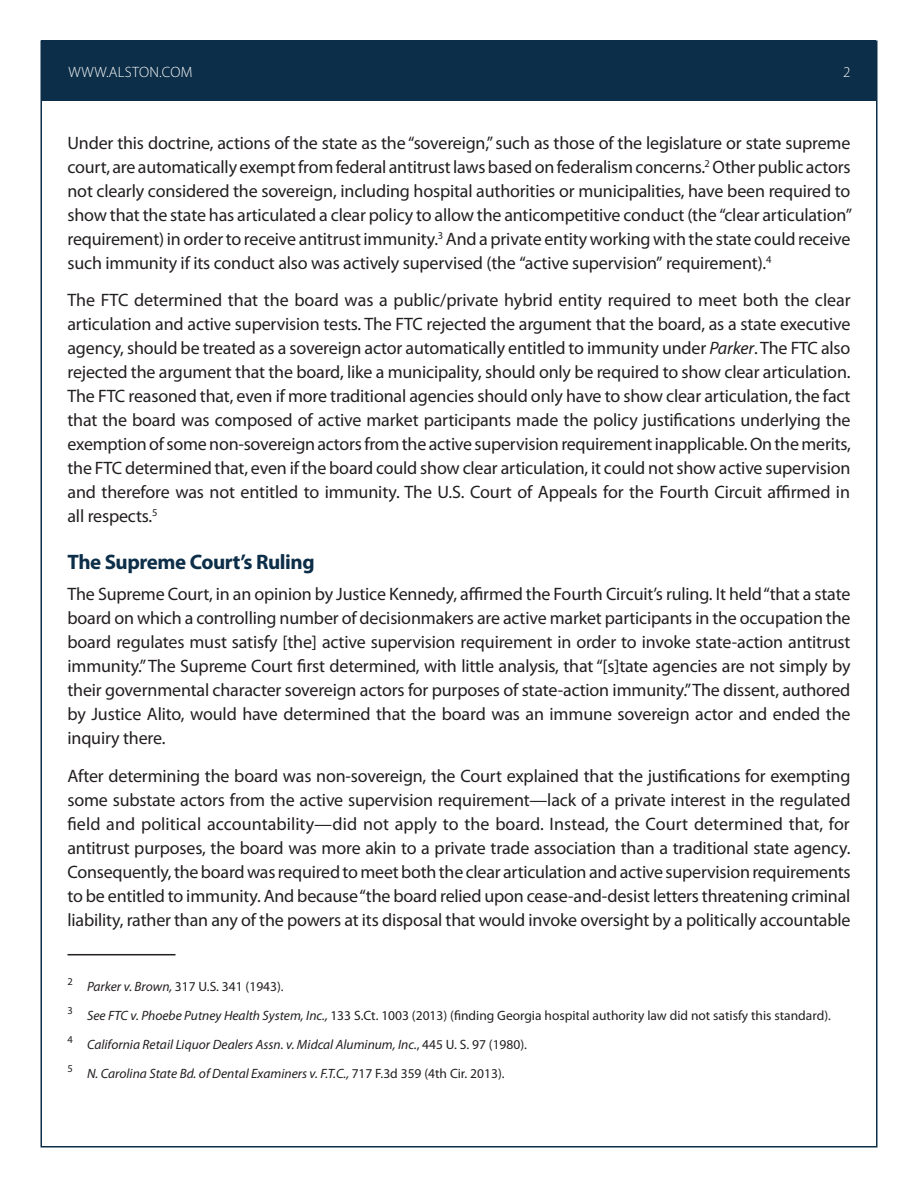
<style>
.page{position:relative;width:918px;height:1188px;background:#fff}
.page>*{position:absolute;margin:0;border:0;box-sizing:border-box;transform-origin:0 0}
.Head{font:700 21px "Myriad Pro";letter-spacing:-.02em;color:#0c2e48}
.Body_Text{font:18px/24px "Myriad Pro";letter-spacing:-.01em;color:#231f20;text-align:justify}
.Paragraph_Style_1{font:300 15px "Myriad Pro";letter-spacing:.02em;color:#fff}
.Footnote{font:13.5px "Myriad Pro";color:#231f20}
.Footnote-2{font:italic 13.5px "Myriad Pro";color:#231f20}
.s1{font-style:italic}
.s2{font-style:normal}
</style>
<div class="page">
<div style="left:42px;top:40px;width:834px;height:61px;background:#0c2e48"></div>
<hr style="left:68px;top:954px;width:108px;height:1px;background:#231f20">
<p class="Paragraph_Style_1" style="left:68px;top:63px;width:126px">WWW.ALSTON.COM</p>
<p class="Paragraph_Style_1" style="left:843px;top:63px;width:9px">2</p>
<p class="Body_Text" style="left:68px;top:130px;width:786px">Under this doctrine, actions of the state as the “sovereign,” such as those of the legislature or state supreme court, are automatically exempt from federal antitrust laws based on federalism concerns.<sup>2</sup> Other public actors not clearly considered the sovereign, including hospital authorities or municipalities, have been required to show that the state has articulated a clear policy to allow the anticompetitive conduct (the “clear articulation” requirement) in order to receive antitrust immunity.<sup>3</sup> And a private entity working with the state could receive such immunity if its conduct also was actively supervised (the “active supervision” requirement).<sup>4</sup></p>
<p class="Body_Text" style="left:68px;top:288px;width:785px">The FTC determined that the board was a public/private hybrid entity required to meet both the clear articulation and active supervision tests. The FTC rejected the argument that the board, as a state executive agency, should be treated as a sovereign actor automatically entitled to immunity under <span class="s1">Parker</span>. The FTC also rejected the argument that the board, like a municipality, should only be required to show clear articulation.<br>The FTC reasoned that, even if more traditional agencies should only have to show clear articulation, the fact that the board was composed of active market participants made the policy justifications underlying the exemption of some non-sovereign actors from the active supervision requirement inapplicable. On the merits, the FTC determined that, even if the board could show clear articulation, it could not show active supervision and therefore was not entitled to immunity. The U.S. Court of Appeals for the Fourth Circuit affirmed in all respects.<sup>5</sup></p>
<p class="Head" style="left:68px;top:548px;width:249px">The Supreme Court’s Ruling</p>
<p class="Body_Text" style="left:68px;top:582px;width:785px">The Supreme Court, in an opinion by Justice Kennedy, affirmed the Fourth Circuit’s ruling. It held “that a state board on which a controlling number of decisionmakers are active market participants in the occupation the board regulates must satisfy [the] active supervision requirement in order to invoke state-action antitrust immunity.” The Supreme Court first determined, with little analysis, that “[s]tate agencies are not simply by their governmental character sovereign actors for purposes of state-action immunity.” The dissent, authored by Justice Alito, would have determined that the board was an immune sovereign actor and ended the inquiry there.</p>
<p class="Body_Text" style="left:68px;top:763px;width:785px">After determining the board was non-sovereign, the Court explained that the justifications for exempting some substate actors from the active supervision requirement—lack of a private interest in the regulated field and political accountability—did not apply to the board. Instead, the Court determined that, for antitrust purposes, the board was more akin to a private trade association than a traditional state agency.<br>Consequently, the board was required to meet both the clear articulation and active supervision requirements to be entitled to immunity. And because “the board relied upon cease-and-desist letters threatening criminal liability, rather than any of the powers at its disposal that would invoke oversight by a politically accountable</p>
<p class="Footnote" style="left:68px;top:978px;width:218px"><sup>2</sup> <span class="s1">Parker v. Brown,</span> 317 U.S. 341 (1943).</p>
<p class="Footnote" style="left:68px;top:1007px;width:765px"><sup>3</sup> <span class="s1">See FTC v. Phoebe Putney Health System, Inc.,</span> 133 S.Ct. 1003 (2013) (finding Georgia hospital authority law did not satisfy this standard).</p>
<p class="Footnote-2" style="left:68px;top:1036px;width:461px"><sup>4</sup> California Retail Liquor Dealers Assn. v. Midcal Aluminum, Inc.<span class="s2">, 445 U. S. 97 (1980).</span></p>
<p class="Footnote-2" style="left:68px;top:1065px;width:439px"><sup>5</sup> N. Carolina State Bd. of Dental Examiners v. F.T.C., <span class="s2">717 F.3d 359 (4th Cir. 2013).</span></p>
</div>
